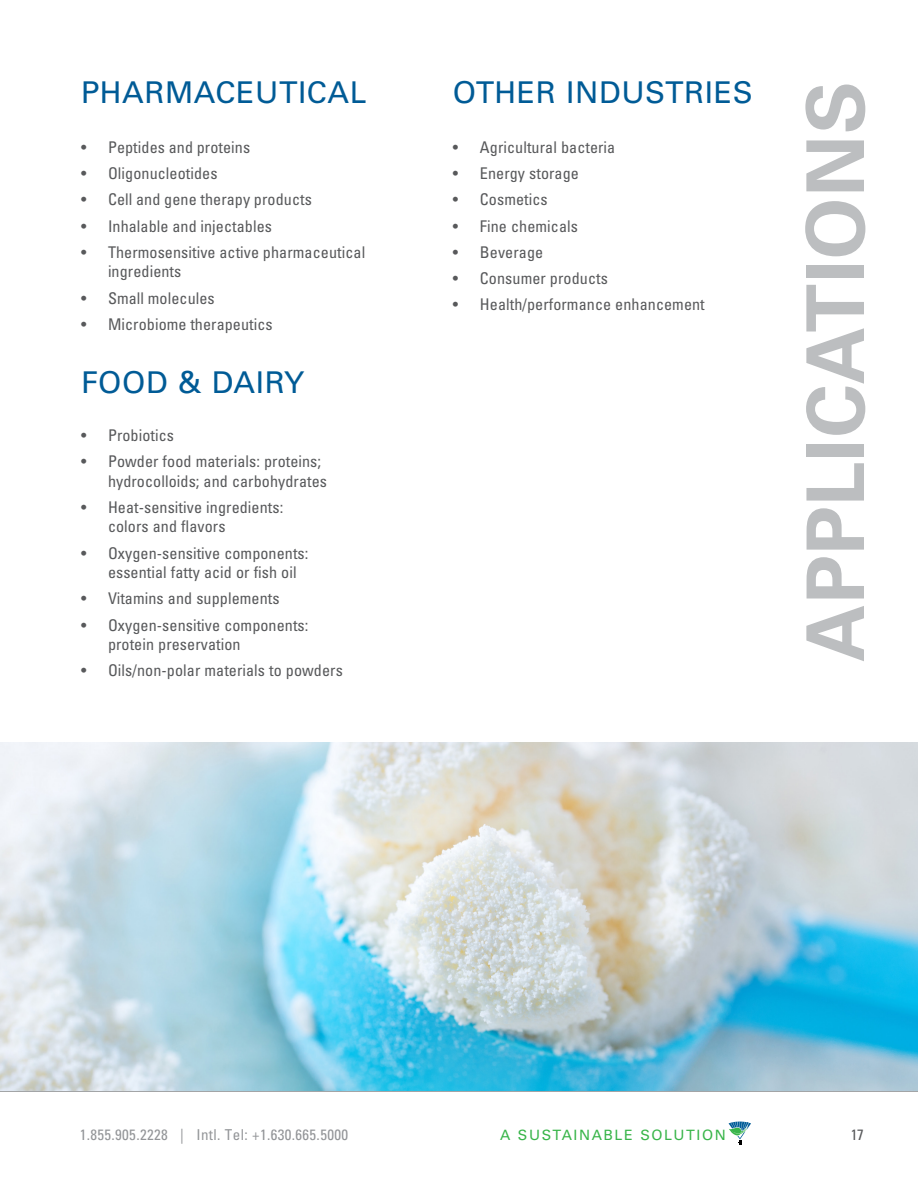
<style>
.page{position:relative;width:918px;height:1188px;background:#fff}
.page>*{position:absolute;margin:0;border:0;box-sizing:border-box;transform-origin:0 0}
.Light_subhead{font:700 79.65px "Univers LT Std";letter-spacing:.01em;color:#bcbec0}
.body{font:30px "Univers LT Std";letter-spacing:.02em;color:#005b96}
.t1{font:condensed 16.2px/19.5px "Univers LT Std";letter-spacing:.005em;color:#58595b}
.t2{font:condensed 15px "Univers LT Std";letter-spacing:.025em;color:#939598}
.t3{font:condensed 15px "Univers LT Std";color:#58595b}
.t4{font:14.25px "Univers LT Std";letter-spacing:.11em;color:#39b54a}
</style>
<div class="page">
<svg style="left:729px;top:1122px;width:22px;height:23px"></svg>
<hr style="left:0;top:1091px;width:918px;height:1px;background:#939598">
<img style="left:0;top:742px;width:918px;height:349px">
<p class="body" style="left:81px;top:74px;width:287px">PHARMACEUTICAL</p>
<p class="t1" style="left:81px;top:137px;width:171px">• Peptides and proteins</p>
<p class="t1" style="left:81px;top:163px;width:138px">• Oligonucleotides</p>
<p class="t1" style="left:81px;top:190px;width:232px">• Cell and gene therapy products</p>
<p class="t1" style="left:81px;top:216px;width:193px">• Inhalable and injectables</p>
<p class="t1" style="left:108px;top:242px;width:259px;text-indent:-27px">• Thermosensitive active pharmaceutical ingredients</p>
<p class="t1" style="left:81px;top:288px;width:135px">• Small molecules</p>
<p class="t1" style="left:81px;top:314px;width:193px">• Microbiome therapeutics</p>
<p class="body" style="left:81px;top:364px;width:225px">FOOD &amp; DAIRY</p>
<p class="t1" style="left:81px;top:425px;width:95px">• Probiotics</p>
<p class="t1" style="left:108px;top:451px;width:221px;text-indent:-27px">• Powder food materials: proteins; hydrocolloids; and carbohydrates</p>
<p class="t1" style="left:108px;top:497px;width:177px;text-indent:-27px">• Heat-sensitive ingredients: colors and flavors</p>
<p class="t1" style="left:108px;top:543px;width:202px;text-indent:-27px">• Oxygen-sensitive components: essential fatty acid or fish oil</p>
<p class="t1" style="left:81px;top:589px;width:200px">• Vitamins and supplements</p>
<p class="t1" style="left:108px;top:615px;width:202px;text-indent:-27px">• Oxygen-sensitive components: protein preservation</p>
<p class="t1" style="left:81px;top:661px;width:263px">• Oils/non-polar materials to powders</p>
<p class="body" style="left:453px;top:74px;width:301px">OTHER INDUSTRIES</p>
<p class="t1" style="left:453px;top:137px;width:164px">• Agricultural bacteria</p>
<p class="t1" style="left:453px;top:163px;width:128px">• Energy storage</p>
<p class="t1" style="left:453px;top:190px;width:96px">• Cosmetics</p>
<p class="t1" style="left:453px;top:216px;width:127px">• Fine chemicals</p>
<p class="t1" style="left:453px;top:242px;width:92px">• Beverage</p>
<p class="t1" style="left:453px;top:268px;width:156px">• Consumer products</p>
<p class="t1" style="left:453px;top:295px;width:253px">• Health/performance enhancement</p>
<p class="Light_subhead" style="left:788px;top:662px;width:582px;rotate:-90deg">APPLICATIONS</p>
<p class="t2" style="left:80px;top:1125px;width:270px">1.855.905.2228 | Intl. Tel: +1.630.665.5000</p>
<p class="t4" style="left:500px;top:1126px;width:227px">A SUSTAINABLE SOLUTION</p>
<p class="t3" style="left:851px;top:1125px;width:15px">17</p>
</div>
